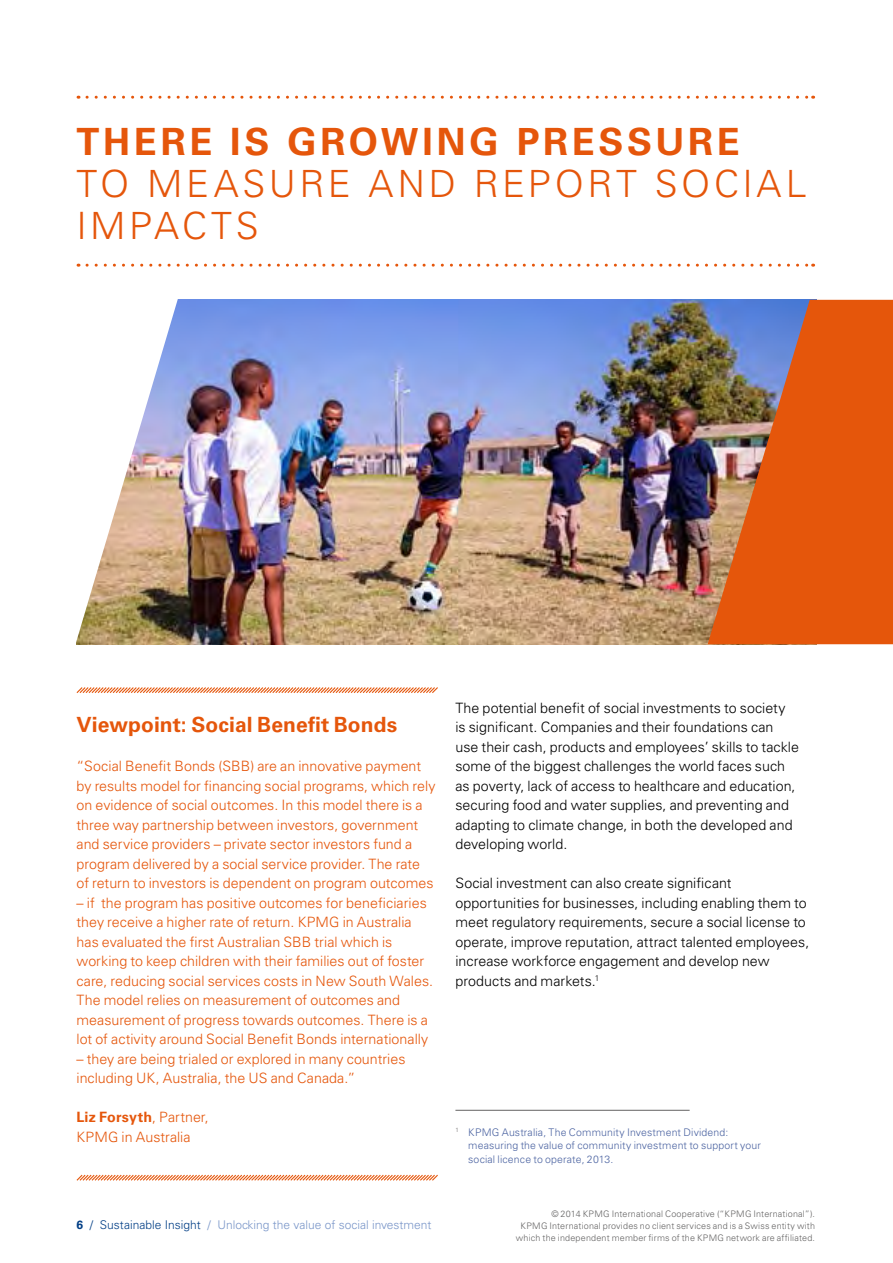
<style>
.page{position:relative;width:893px;height:1263px;background:#fff}
.page>*{position:absolute;margin:0;border:0;box-sizing:border-box;transform-origin:0 0}
.Intro_heading{font:300 37.5px/42px "Univers LT Std";letter-spacing:.095em;color:#e5560b}
.Bodycopy_9_5pt{font:700 21px "Univers LT Std";letter-spacing:.005em;color:#e5560b}
.Bodycopy_9_5pt-2{font:300 14.25px/19.5px "Univers LT Std";color:#e5560b}
.Bodycopy_9_5pt-3{font:300 14.25px/19.5px "Univers LT Std";color:#000}
.Bodycopy_9_5pt-4{font:700 14.25px "Univers LT Std";letter-spacing:.015em;color:#e5560b}
.t1{font:300 12px "Univers LT Std";color:#7b97c9}
.Footnote{font:300 10.5px "Univers LT Std";letter-spacing:.015em;color:#4b63a1}
.t2{font:300 9px/12px "Univers LT Std";letter-spacing:.02em;color:#646363;text-align:right}
.s1{font-weight:700}
.s2{font-weight:300}
.s3{font-weight:700;color:#033f86}
.s4{color:#033f86}
</style>
<div class="page">
<img style="left:185px;top:300px;width:523px;height:344px">
<svg style="left:76px;top:299px;width:109px;height:346px"></svg>
<img style="left:708px;top:300px;width:185px;height:344px">
<svg style="left:87px;top:264px;width:727px;height:3px"></svg>
<svg style="left:87px;top:96px;width:727px;height:3px"></svg>
<hr style="left:455px;top:1110px;width:235px;height:1px;background:#646363">
<svg style="left:76px;top:687px;width:362px;height:6px;background:#f2b290"></svg>
<svg style="left:76px;top:1174px;width:362px;height:7px"></svg>
<p class="Intro_heading" style="left:77px;top:120px;width:731px"><span class="s1">THERE IS GROWING PRESSURE<br></span>TO MEASURE AND REPORT SOCIAL<br>IMPACTS</p>
<p class="Bodycopy_9_5pt" style="left:77px;top:712px;width:322px">Viewpoint: Social Benefit Bonds</p>
<p class="Bodycopy_9_5pt-2" style="left:77px;top:756px;width:361px">“Social Benefit Bonds (SBB) are an innovative payment by results model for financing social programs, which rely on evidence of social outcomes. In this model there is a three way partnership between investors, government and service providers – private sector investors fund a program delivered by a social service provider. The rate of return to investors is dependent on program outcomes</p>
<p class="Bodycopy_9_5pt-2" style="left:77px;top:893px;width:358px">– if the program has positive outcomes for beneficiaries they receive a higher rate of return. KPMG in Australia has evaluated the first Australian SBB trial which is working to keep children with their families out of foster care, reducing social services costs in New South Wales.<br>The model relies on measurement of outcomes and measurement of progress towards outcomes. There is a lot of activity around Social Benefit Bonds internationally</p>
<p class="Bodycopy_9_5pt-2" style="left:77px;top:1049px;width:330px">– they are being trialed or explored in many countries including UK, Australia, the US and Canada.”</p>
<p class="Bodycopy_9_5pt-4" style="left:77px;top:1109px;width:134px">Liz Forsyth<span class="s2">, Partner,</span></p>
<p class="Bodycopy_9_5pt-2" style="left:77px;top:1127px;width:116px">KPMG in Australia</p>
<p class="t1" style="left:77px;top:1217px;width:357px"><span class="s3">6</span> <span class="s4">/ Sustainable Insight</span> / Unlocking the value of social investment</p>
<p class="Bodycopy_9_5pt-3" style="left:455px;top:698px;width:345px">The potential benefit of social investments to society is significant. Companies and their foundations can use their cash, products and employees’ skills to tackle some of the biggest challenges the world faces such as poverty, lack of access to healthcare and education, securing food and water supplies, and preventing and adapting to climate change, in both the developed and developing world.</p>
<p class="Bodycopy_9_5pt-3" style="left:455px;top:873px;width:355px">Social investment can also create significant opportunities for businesses, including enabling them to meet regulatory requirements, secure a social license to operate, improve reputation, attract talented employees, increase workforce engagement and develop new products and markets.<sup>1</sup></p>
<p class="Footnote" style="left:455px;top:1126px;width:274px"><sup>1</sup> KPMG Australia, The Community Investment Dividend:</p>
<p class="Footnote" style="left:468px;top:1139px;width:294px">measuring the value of community investment to support your</p>
<p class="Footnote" style="left:468px;top:1153px;width:147px">social licence to operate, 2013.</p>
<p class="t2" style="left:516px;top:1208px;width:301px">© 2014 KPMG International Cooperative (“KPMG International”).<br>KPMG International provides no client services and is a Swiss entity with which the independent member firms of the KPMG network are affiliated.</p>
</div>
